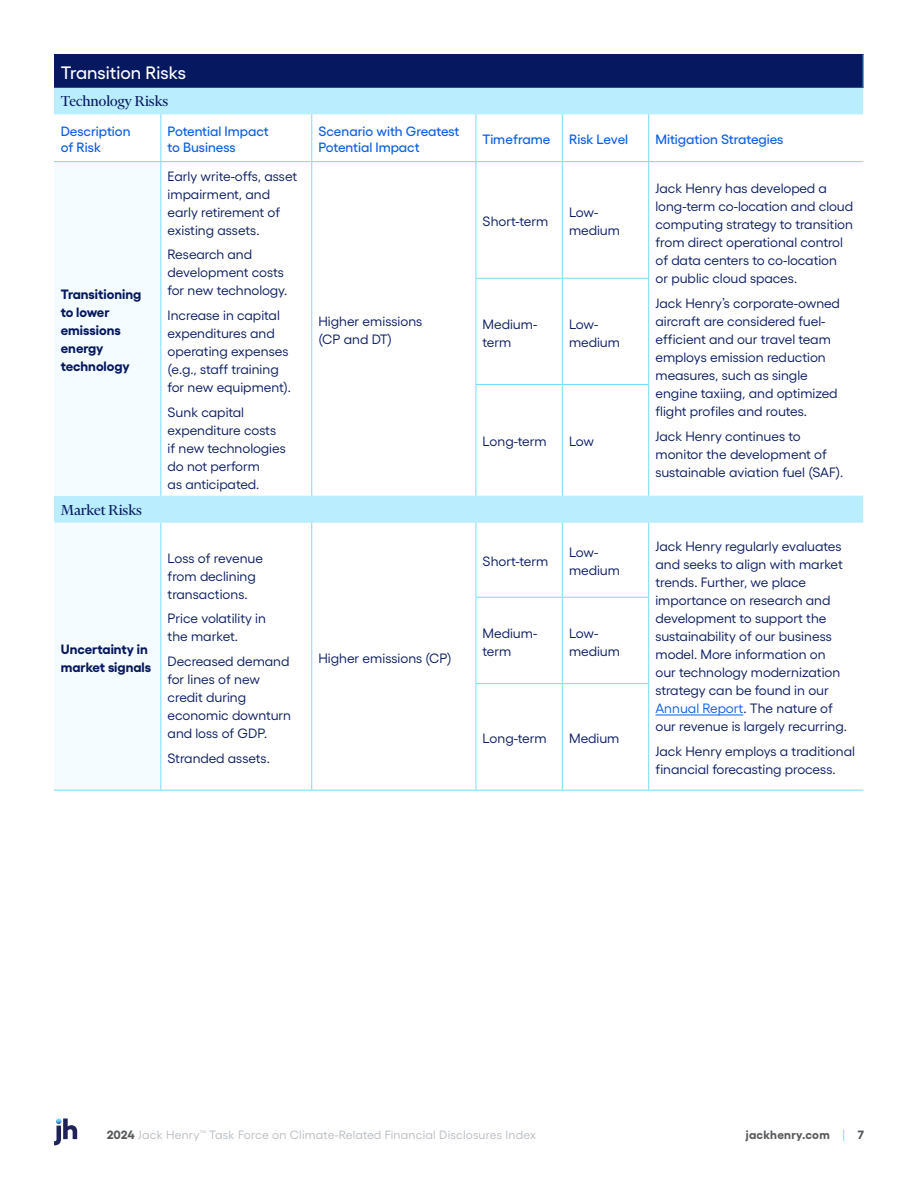
<style>
.page{position:relative;width:918px;height:1188px;background:#fff}
.page>*{position:absolute;margin:0;border:0;box-sizing:border-box;transform-origin:0 0}
.Table_-_Header{font:500 18px "Gellix";color:#fff}
.Table_-_Section_Header{font:16.5px "Financier Display";color:#06185f}
.Table_-_Body_text_sm{font:13.5px/18px "Gellix";color:#06185f}
.Table___Secondary_Header{font:500 13.5px/16.5px "Gellix";color:#085ce5}
.Table_-_Body_text_sm_Bold{font:700 13.5px/18px "Gellix";color:#06185f}
.t1{font:12px "Gellix";letter-spacing:.02em;color:#b6bbc0}
.t2{font:700 12px "Gellix";letter-spacing:.02em;color:#575a5d}
.s1{color:#085ce5}
.s2{font-weight:700;color:#575a5d}
.s3{font-weight:400;color:#76dcfd}
</style>
<div class="page">
<svg style="left:54px;top:1118px;width:23px;height:27px"></svg>
<div style="left:54px;top:54px;width:809px;height:34px;background:#06185f"></div>
<svg style="left:54px;top:88px;width:809px;height:435px"></svg>
<div style="left:54px;top:162px;width:107px;height:628px;background:#f4fcff"></div>
<hr style="left:476px;top:114px;width:1px;height:47px;background:#76dcfd">
<hr style="left:562px;top:114px;width:1px;height:47px;background:#76dcfd">
<hr style="left:562px;top:162px;width:1px;height:116px;background:#76dcfd">
<hr style="left:562px;top:523px;width:1px;height:74px;background:#76dcfd">
<hr style="left:562px;top:278px;width:87px;height:1px;background:#76dcfd">
<hr style="left:562px;top:384px;width:87px;height:1px;background:#76dcfd">
<hr style="left:562px;top:597px;width:87px;height:1px;background:#76dcfd">
<hr style="left:562px;top:683px;width:87px;height:1px;background:#76dcfd">
<hr style="left:476px;top:278px;width:86px;height:1px;background:#76dcfd">
<hr style="left:562px;top:279px;width:1px;height:105px;background:#76dcfd">
<hr style="left:476px;top:384px;width:86px;height:1px;background:#76dcfd">
<hr style="left:562px;top:385px;width:1px;height:111px;background:#76dcfd">
<hr style="left:476px;top:597px;width:86px;height:1px;background:#76dcfd">
<hr style="left:562px;top:598px;width:1px;height:85px;background:#76dcfd">
<hr style="left:476px;top:683px;width:86px;height:1px;background:#76dcfd">
<hr style="left:562px;top:684px;width:1px;height:106px;background:#76dcfd">
<hr style="left:863px;top:54px;width:1px;height:34px;background:#76dcfd">
<hr style="left:476px;top:162px;width:1px;height:116px;background:#76dcfd">
<hr style="left:476px;top:279px;width:1px;height:105px;background:#76dcfd">
<hr style="left:476px;top:385px;width:1px;height:111px;background:#76dcfd">
<hr style="left:476px;top:523px;width:1px;height:74px;background:#76dcfd">
<hr style="left:476px;top:598px;width:1px;height:85px;background:#76dcfd">
<hr style="left:476px;top:684px;width:1px;height:106px;background:#76dcfd">
<hr style="left:311px;top:523px;width:1px;height:74px;background:#76dcfd">
<hr style="left:311px;top:597px;width:1px;height:87px;background:#76dcfd">
<hr style="left:311px;top:684px;width:1px;height:106px;background:#76dcfd">
<hr style="left:312px;top:161px;width:164px;height:1px;background:#76dcfd">
<hr style="left:476px;top:161px;width:86px;height:1px;background:#76dcfd">
<hr style="left:562px;top:161px;width:87px;height:1px;background:#76dcfd">
<hr style="left:648px;top:114px;width:1px;height:47px;background:#76dcfd">
<hr style="left:160px;top:114px;width:1px;height:47px;background:#76dcfd">
<hr style="left:311px;top:114px;width:1px;height:47px;background:#76dcfd">
<hr style="left:161px;top:161px;width:151px;height:1px;background:#76dcfd">
<hr style="left:311px;top:162px;width:1px;height:116px;background:#76dcfd">
<hr style="left:311px;top:278px;width:1px;height:107px;background:#76dcfd">
<hr style="left:311px;top:385px;width:1px;height:111px;background:#76dcfd">
<hr style="left:649px;top:161px;width:214px;height:1px;background:#76dcfd">
<hr style="left:648px;top:162px;width:1px;height:116px;background:#76dcfd">
<hr style="left:648px;top:279px;width:1px;height:105px;background:#76dcfd">
<hr style="left:648px;top:385px;width:1px;height:111px;background:#76dcfd">
<hr style="left:161px;top:790px;width:151px;height:1px;background:#76dcfd">
<hr style="left:312px;top:790px;width:164px;height:1px;background:#76dcfd">
<hr style="left:476px;top:790px;width:86px;height:1px;background:#76dcfd">
<hr style="left:562px;top:790px;width:87px;height:1px;background:#76dcfd">
<hr style="left:648px;top:523px;width:1px;height:74px;background:#76dcfd">
<hr style="left:648px;top:598px;width:1px;height:85px;background:#76dcfd">
<hr style="left:648px;top:684px;width:1px;height:106px;background:#76dcfd">
<hr style="left:649px;top:790px;width:214px;height:1px;background:#76dcfd">
<hr style="left:160px;top:523px;width:1px;height:74px;background:#76dcfd">
<hr style="left:160px;top:597px;width:1px;height:87px;background:#76dcfd">
<hr style="left:160px;top:684px;width:1px;height:106px;background:#76dcfd">
<hr style="left:54px;top:790px;width:107px;height:1px;background:#76dcfd">
<hr style="left:54px;top:161px;width:107px;height:1px;background:#76dcfd">
<hr style="left:160px;top:162px;width:1px;height:116px;background:#76dcfd">
<hr style="left:160px;top:278px;width:1px;height:107px;background:#76dcfd">
<hr style="left:160px;top:385px;width:1px;height:111px;background:#76dcfd">
<hr style="left:655px;top:715px;width:88px;height:1px;background:#085ce5">
<p class="Table_-_Header" style="left:61px;top:59px;width:127px">Transition Risks</p>
<p class="Table_-_Section_Header" style="left:61px;top:93px;width:109px">Technology Risks</p>
<p class="Table___Secondary_Header" style="left:61px;top:122px;width:71px">Description of Risk</p>
<p class="Table___Secondary_Header" style="left:168px;top:122px;width:103px">Potential Impact to Business</p>
<p class="Table___Secondary_Header" style="left:318px;top:122px;width:142px">Scenario with Greatest<br>Potential Impact</p>
<p class="Table___Secondary_Header" style="left:483px;top:130px;width:69px">Timeframe</p>
<p class="Table___Secondary_Header" style="left:569px;top:130px;width:61px">Risk Level</p>
<p class="Table___Secondary_Header" style="left:655px;top:130px;width:130px">Mitigation Strategies</p>
<p class="Table_-_Body_text_sm_Bold" style="left:61px;top:284px;width:82px">Transitioning to lower emissions energy technology</p>
<p class="Table_-_Section_Header" style="left:61px;top:501px;width:83px">Market Risks</p>
<p class="Table_-_Body_text_sm_Bold" style="left:61px;top:638px;width:92px">Uncertainty in market signals</p>
<p class="Table_-_Body_text_sm" style="left:168px;top:166px;width:131px">Early write-offs, asset impairment, and early retirement of existing assets.</p>
<p class="Table_-_Body_text_sm" style="left:168px;top:244px;width:121px">Research and development costs for new technology.</p>
<p class="Table_-_Body_text_sm" style="left:168px;top:305px;width:125px">Increase in capital expenditures and operating expenses (e.g., staff training for new equipment).</p>
<p class="Table_-_Body_text_sm" style="left:168px;top:402px;width:120px">Sunk capital expenditure costs if new technologies do not perform<br>as anticipated.</p>
<p class="Table_-_Body_text_sm" style="left:168px;top:547px;width:97px">Loss of revenue from declining transactions.</p>
<p class="Table_-_Body_text_sm" style="left:168px;top:608px;width:100px">Price volatility in the market.</p>
<p class="Table_-_Body_text_sm" style="left:168px;top:651px;width:125px">Decreased demand for lines of new credit during economic downturn and loss of GDP.</p>
<p class="Table_-_Body_text_sm" style="left:168px;top:748px;width:104px">Stranded assets.</p>
<p class="Table_-_Body_text_sm" style="left:318px;top:311px;width:105px">Higher emissions (CP and DT)</p>
<p class="Table_-_Body_text_sm" style="left:318px;top:648px;width:135px">Higher emissions (CP)</p>
<p class="Table_-_Body_text_sm" style="left:483px;top:211px;width:67px">Short-term</p>
<p class="Table_-_Body_text_sm" style="left:569px;top:202px;width:53px">Low&shy;medium</p>
<p class="Table_-_Body_text_sm" style="left:483px;top:313px;width:56px">Medium&shy;term</p>
<p class="Table_-_Body_text_sm" style="left:569px;top:313px;width:53px">Low&shy;medium</p>
<p class="Table_-_Body_text_sm" style="left:483px;top:431px;width:65px">Long-term</p>
<p class="Table_-_Body_text_sm" style="left:569px;top:431px;width:27px">Low</p>
<p class="Table_-_Body_text_sm" style="left:655px;top:178px;width:199px">Jack Henry has developed a long-term co-location and cloud computing strategy to transition from direct operational control of data centers to co-location<br>or public cloud spaces.</p>
<p class="Table_-_Body_text_sm" style="left:655px;top:293px;width:186px">Jack Henry’s corporate-owned aircraft are considered fuel&shy;efficient and our travel team employs emission reduction measures, such as single engine taxiing, and optimized flight profiles and routes.</p>
<p class="Table_-_Body_text_sm" style="left:655px;top:426px;width:189px">Jack Henry continues to monitor the development of sustainable aviation fuel (SAF).</p>
<p class="Table_-_Body_text_sm" style="left:483px;top:551px;width:67px">Short-term</p>
<p class="Table_-_Body_text_sm" style="left:569px;top:542px;width:53px">Low&shy;medium</p>
<p class="Table_-_Body_text_sm" style="left:655px;top:536px;width:193px">Jack Henry regularly evaluates and seeks to align with market trends. Further, we place importance on research and development to support the sustainability of our business model. More information on our technology modernization strategy can be found in our<br><span class="s1">Annual Report</span>. The nature of our revenue is largely recurring.</p>
<p class="Table_-_Body_text_sm" style="left:655px;top:741px;width:201px">Jack Henry employs a traditional financial forecasting process.</p>
<p class="Table_-_Body_text_sm" style="left:483px;top:623px;width:56px">Medium&shy;term</p>
<p class="Table_-_Body_text_sm" style="left:569px;top:623px;width:53px">Low&shy;medium</p>
<p class="Table_-_Body_text_sm" style="left:483px;top:728px;width:65px">Long-term</p>
<p class="Table_-_Body_text_sm" style="left:569px;top:728px;width:52px">Medium</p>
<p class="t1" style="left:107px;top:1126px;width:431px"><span class="s2">2024</span> Jack Henry<sup>™</sup> Task Force on Climate-Related Financial Disclosures Index</p>
<p class="t2" style="left:746px;top:1125px;width:120px">jackhenry.com <span class="s3">|</span> 7</p>
</div>
